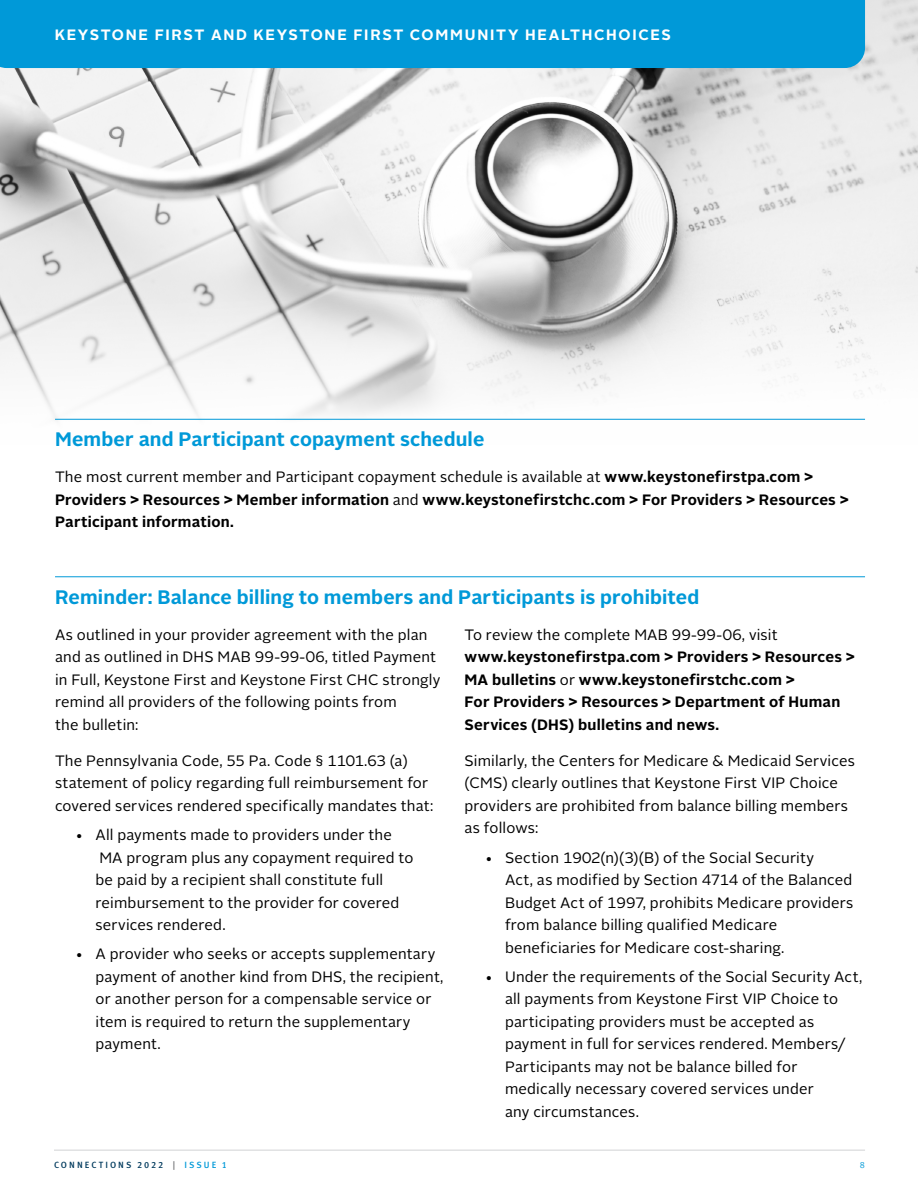
<style>
.page{position:relative;width:918px;height:1188px;background:#fff}
.page>*{position:absolute;margin:0;border:0;box-sizing:border-box;transform-origin:0 0}
.t1{font:700 19.5px "Alright Sans";letter-spacing:.01em;color:#0099d8}
.Body_Copy{font:15px/22.5px "Alright Sans";letter-spacing:.01em;color:#000}
.Body_Copy-2{font:700 15px/22.5px "Alright Sans";letter-spacing:.015em;color:#000}
.t2{font:700 15px "Alright Sans";letter-spacing:.105em;color:#fff}
.t3{font:500 9px "Meta Pro";letter-spacing:.225em;color:#003a5d}
.t4{font:9px "Meta Pro Norm";color:#0099d8}
.s1{font-weight:400}
.s2{color:#6d6e71}
.s3{color:#0099d8}
</style>
<div class="page">
<hr style="left:54px;top:1150px;width:811px;height:1px;background:#d1d3d4">
<img style="left:0;top:0;width:918px;height:421px">
<hr style="left:55px;top:419px;width:810px;height:1px;background:#0099d8">
<hr style="left:55px;top:577px;width:810px;height:1px;background:#0099d8">
<div style="left:0;top:0;width:865px;height:68px;background:#0099d8"></div>
<p class="t2" style="left:55px;top:24px;width:618px">KEYSTONE FIRST AND KEYSTONE FIRST COMMUNITY HEALTHCHOICES</p>
<p class="t1" style="left:55px;top:426px;width:431px">Member and Participant copayment schedule</p>
<p class="Body_Copy-2" style="left:55px;top:466px;width:795px"><span class="s1">The most current member and Participant copayment schedule is available at</span> www.keystonefirstpa.com &gt;<br>Providers &gt; Resources &gt; Member information <span class="s1">and</span> www.keystonefirstchc.com &gt; For Providers &gt; Resources &gt;<br>Participant information.</p>
<p class="t1" style="left:55px;top:583px;width:646px">Reminder: Balance billing to members and Participants is prohibited</p>
<p class="Body_Copy" style="left:55px;top:624px;width:387px">As outlined in your provider agreement with the plan and as outlined in DHS MAB 99-99-06, titled Payment in Full, Keystone First and Keystone First CHC strongly remind all providers of the following points from<br>the bulletin:</p>
<p class="Body_Copy" style="left:55px;top:750px;width:380px">The Pennsylvania Code, 55 Pa. Code § 1101.63 (a) statement of policy regarding full reimbursement for covered services rendered specifically mandates that:</p>
<p class="Body_Copy" style="left:96px;top:824px;width:319px;text-indent:-20px">• All payments made to providers under the MA program plus any copayment required to be paid by a recipient shall constitute full reimbursement to the provider for covered services rendered.</p>
<p class="Body_Copy" style="left:96px;top:943px;width:350px;text-indent:-20px">• A provider who seeks or accepts supplementary payment of another kind from DHS, the recipient, or another person for a compensable service or item is required to return the supplementary payment.</p>
<p class="Body_Copy-2" style="left:465px;top:624px;width:392px"><span class="s1">To review the complete MAB 99-99-06, visit </span>www.keystonefirstpa.com &gt; Providers &gt; Resources &gt; MA bulletins <span class="s1">or</span> www.keystonefirstchc.com &gt;<br>For Providers &gt; Resources &gt; Department of Human Services (DHS) bulletins and news.</p>
<p class="Body_Copy" style="left:465px;top:750px;width:392px">Similarly, the Centers for Medicare &amp; Medicaid Services (CMS) clearly outlines that Keystone First VIP Choice providers are prohibited from balance billing members as follows:</p>
<p class="Body_Copy" style="left:505px;top:846px;width:350px;text-indent:-20px">• Section 1902(n)(3)(B) of the Social Security<br>Act, as modified by Section 4714 of the Balanced Budget Act of 1997, prohibits Medicare providers from balance billing qualified Medicare beneficiaries for Medicare cost-sharing.</p>
<p class="Body_Copy" style="left:505px;top:966px;width:359px;text-indent:-20px">• Under the requirements of the Social Security Act, all payments from Keystone First VIP Choice to participating providers must be accepted as payment in full for services rendered. Members/ Participants may not be balance billed for medically necessary covered services under<br>any circumstances.</p>
<p class="t3" style="left:54px;top:1158px;width:175px">CONNECTIONS 2022 <span class="s2">|</span> <span class="s3">ISSUE 1</span></p>
<p class="t4" style="left:860px;top:1158px;width:7px">8</p>
</div>
